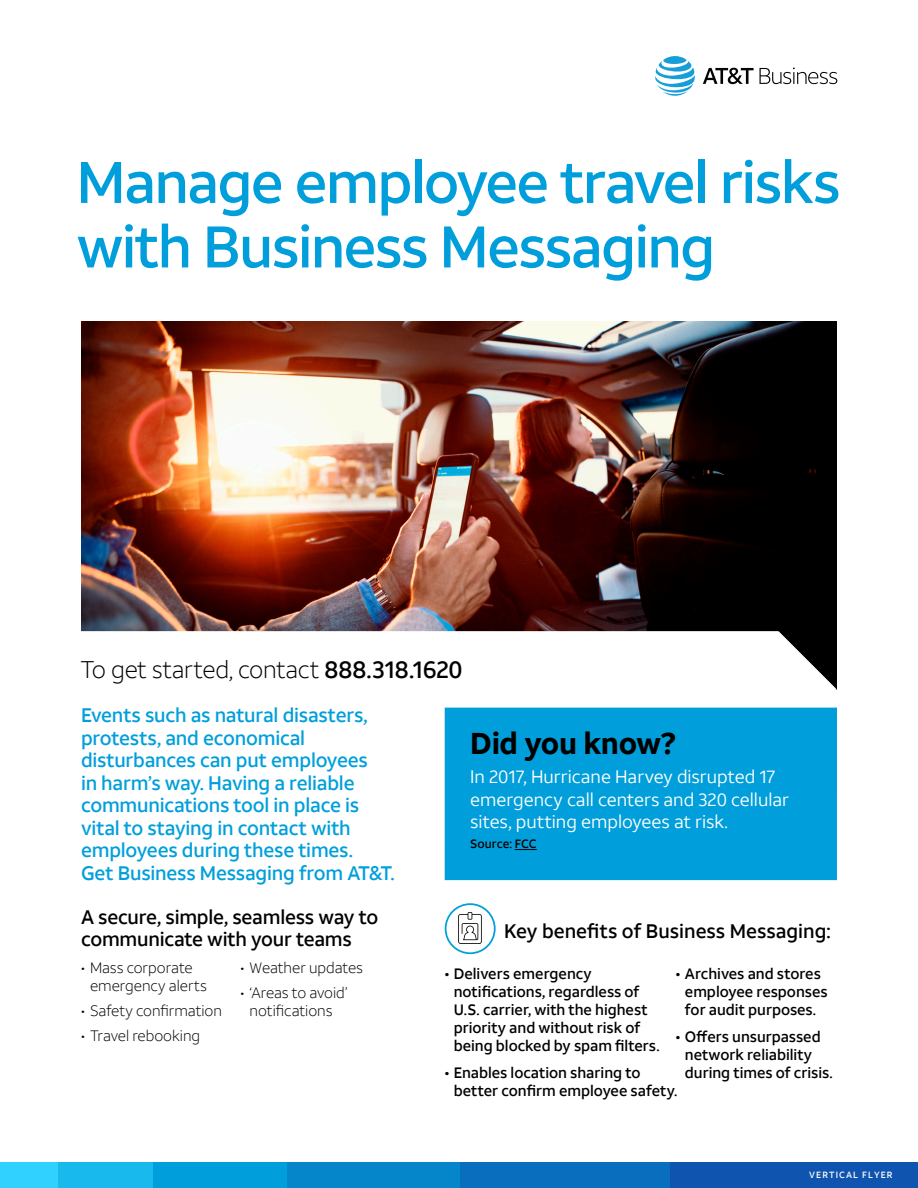
<style>
.page{position:relative;width:918px;height:1188px;background:#fff}
.page>*{position:absolute;margin:0;border:0;box-sizing:border-box;transform-origin:0 0}
.t1{font:500 58.5px/64.5px "ATT Aleck Sans";letter-spacing:-.03em;color:#009fdb}
.Callout{font:700 30px "ATT Aleck Sans";letter-spacing:-.015em;color:#000}
.Callout-2{font:300 24px "ATT Aleck Sans";letter-spacing:-.01em;color:#000}
.Callout-3{font:500 19.5px/22.5px "ATT Aleck Sans";letter-spacing:-.01em;color:#009fdb}
.Subhead{font:500 19.5px/22.5px "ATT Aleck Sans";letter-spacing:-.01em;color:#000}
.Callout-4{font:18px/22.5px "ATT Aleck Sans";color:#fff}
.t2{font:500 15px/18px "ATT Aleck Sans";color:#000}
.t3{font:300 15px/18px "ATT Aleck Sans";color:#000}
.Callout-5{font:500 12px "ATT Aleck Sans";color:#000}
.t4{font:500 9px "ATT Aleck Sans";letter-spacing:.12em;color:#fff}
.s1{font-weight:500}
</style>
<div class="page">
<div style="left:669px;top:1163px;width:249px;height:25px;background:#0f54af"></div>
<div style="left:459px;top:1163px;width:211px;height:25px;background:#0a6ebe"></div>
<div style="left:287px;top:1163px;width:172px;height:25px;background:#0586cb"></div>
<div style="left:153px;top:1163px;width:134px;height:25px;background:#009fdb"></div>
<div style="left:57px;top:1163px;width:96px;height:25px;background:#18b9ed"></div>
<div style="left:0;top:1162px;width:57px;height:26px;background:#30d1ff"></div>
<svg style="left:655px;top:56px;width:40px;height:40px"></svg>
<svg style="left:703px;top:68px;width:51px;height:16px"></svg>
<svg style="left:760px;top:68px;width:77px;height:16px"></svg>
<img style="left:81px;top:322px;width:756px;height:309px">
<svg style="left:800px;top:631px;width:37px;height:59px"></svg>
<svg style="left:81px;top:631px;width:719px;height:22px"></svg>
<div style="left:445px;top:708px;width:392px;height:172px;background:#009fdb"></div>
<svg style="left:515px;top:849px;width:22px;height:1px"></svg>
<div style="left:445px;top:903px;width:51px;height:51px;border:2px solid #009fdb;border-radius:50%"></div>
<svg style="left:458px;top:912px;width:24px;height:32px"></svg>
<p class="t1" style="left:77px;top:150px;width:766px">Manage employee travel risks with Business Messaging</p>
<p class="Callout-2" style="left:80px;top:655px;width:384px">To get started, contact <span class="s1">888.318.1620</span></p>
<p class="Callout-3" style="left:81px;top:704px;width:315px">Events such as natural disasters, protests, and economical disturbances can put employees<br>in harm’s way. Having a reliable communications tool in place is vital to staying in contact with employees during these times.<br>Get Business Messaging from AT&amp;T.</p>
<p class="Callout" style="left:470px;top:724px;width:207px">Did you know?</p>
<p class="Callout-4" style="left:470px;top:766px;width:320px">In 2017, Hurricane Harvey disrupted 17 emergency call centers and 320 cellular sites, putting employees at risk.</p>
<p class="Callout-5" style="left:470px;top:837px;width:68px">Source: FCC</p>
<p class="Subhead" style="left:81px;top:906px;width:299px">A secure, simple, seamless way to communicate with your teams</p>
<p class="t3" style="left:90px;top:959px;width:119px;text-indent:-9px">• Mass corporate emergency alerts</p>
<p class="t3" style="left:81px;top:1002px;width:142px">• Safety confirmation</p>
<p class="t3" style="left:81px;top:1026px;width:121px">• Travel rebooking</p>
<p class="t3" style="left:241px;top:959px;width:124px">• Weather updates</p>
<p class="t3" style="left:241px;top:984px;width:109px;text-align:center">• ‘Areas to avoid’ notifications</p>
<p class="Subhead" style="left:504px;top:920px;width:328px">Key benefits of Business Messaging:</p>
<p class="t2" style="left:454px;top:965px;width:207px;text-indent:-9px">• Delivers emergency notifications, regardless of<br>U.S. carrier, with the highest priority and without risk of being blocked by spam filters.</p>
<p class="t2" style="left:454px;top:1064px;width:225px;text-indent:-9px">• Enables location sharing to better confirm employee safety.</p>
<p class="t2" style="left:685px;top:965px;width:144px;text-indent:-9px">• Archives and stores employee responses for audit purposes.</p>
<p class="t2" style="left:685px;top:1028px;width:149px;text-indent:-9px">• Offers unsurpassed network reliability during times of crisis.</p>
<p class="t4" style="left:809px;top:1169px;width:85px">VERTICAL FLYER</p>
</div>
